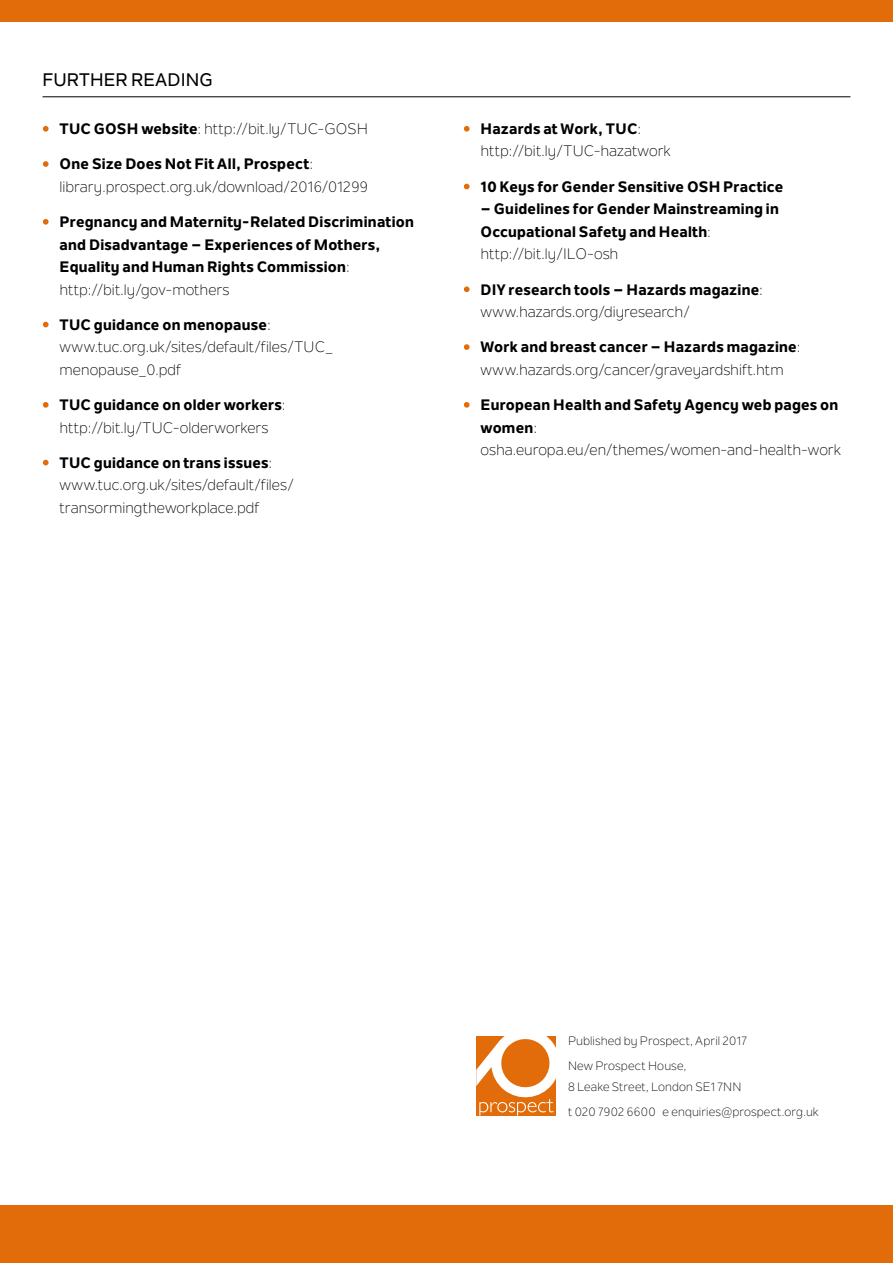
<style>
.page{position:relative;width:893px;height:1263px;background:#fff}
.page>*{position:absolute;margin:0;border:0;box-sizing:border-box;transform-origin:0 0}
.sub_headings{font:500 18px "Nolan Next";letter-spacing:.005em;color:#000}
.t1{font:15px/22.5px "Nolan Next";color:#000}
.t2{font:800 15px/22.5px "Nolan Next";letter-spacing:.015em;color:#000}
.published_by{font:12px/20.7px "Nolan Next";letter-spacing:.01em;color:#000}
.s1{color:#e36c0a}
.s2{font-weight:800}
.s3{font-weight:400;color:#e36c0a}
.s4{font-weight:400}
</style>
<div class="page">
<div style="left:0;top:0;width:893px;height:21px;background:#e36c0a"></div>
<div style="left:0;top:1206px;width:893px;height:57px;background:#e36c0a"></div>
<hr style="left:43px;top:97px;width:807px;height:1px;background:#000">
<svg style="left:43px;top:126px;width:6px;height:6px"></svg>
<svg style="left:43px;top:161px;width:6px;height:6px"></svg>
<svg style="left:43px;top:219px;width:6px;height:6px"></svg>
<svg style="left:43px;top:322px;width:6px;height:5px"></svg>
<svg style="left:43px;top:402px;width:6px;height:6px"></svg>
<svg style="left:43px;top:460px;width:6px;height:5px"></svg>
<svg style="left:464px;top:126px;width:5px;height:6px"></svg>
<svg style="left:464px;top:184px;width:5px;height:5px"></svg>
<svg style="left:464px;top:286px;width:5px;height:6px"></svg>
<svg style="left:464px;top:344px;width:5px;height:6px"></svg>
<svg style="left:464px;top:402px;width:5px;height:6px"></svg>
<svg style="left:476px;top:1036px;width:80px;height:79px"></svg>
<p class="sub_headings" style="left:43px;top:69px;width:172px">FURTHER READING</p>
<p class="t1" style="left:43px;top:117px;width:327px"><span class="s1">•</span> <span class="s2">TUC GOSH website</span>: http://bit.ly/TUC-GOSH</p>
<p class="t1" style="left:60px;top:153px;width:310px;text-indent:-17px"><span class="s1">•</span> <span class="s2">One Size Does Not Fit All, Prospect</span>: library.prospect.org.uk/download/2016/01299</p>
<p class="t2" style="left:60px;top:210px;width:356px;text-indent:-17px"><span class="s3">•</span> Pregnancy and Maternity-Related Discrimination and Disadvantage – Experiences of Mothers, Equality and Human Rights Commission<span class="s4">: http://bit.ly/gov-mothers</span></p>
<p class="t1" style="left:60px;top:313px;width:275px;text-indent:-17px"><span class="s1">•</span> <span class="s2">TUC guidance on menopause</span>: www.tuc.org.uk/sites/default/files/TUC_ menopause_0.pdf</p>
<p class="t1" style="left:43px;top:393px;width:245px;text-align:center"><span class="s1">•</span> <span class="s2">TUC guidance on older workers</span>: http://bit.ly/TUC-olderworkers</p>
<p class="t1" style="left:60px;top:451px;width:236px;text-indent:-17px"><span class="s1">•</span> <span class="s2">TUC guidance on trans issues</span>: www.tuc.org.uk/sites/default/files/ transormingtheworkplace.pdf</p>
<p class="t1" style="left:480px;top:117px;width:192px;text-indent:-17px"><span class="s1">•</span> <span class="s2">Hazards at Work, TUC</span>: http://bit.ly/TUC-hazatwork</p>
<p class="t2" style="left:463px;top:175px;width:321px"><span class="s3">•</span> 10 Keys for Gender Sensitive OSH Practice</p>
<p class="t2" style="left:480px;top:198px;width:300px">– Guidelines for Gender Mainstreaming in<br>Occupational Safety and Health<span class="s4">: http://bit.ly/ILO-osh</span></p>
<p class="t2" style="left:480px;top:278px;width:284px;text-indent:-17px"><span class="s3">•</span> DIY research tools – Hazards magazine<span class="s4">: www.hazards.org/diyresearch/</span></p>
<p class="t1" style="left:463px;top:336px;width:338px;text-align:center"><span class="s1">•</span> <span class="s2">Work and breast cancer – Hazards magazine</span>: www.hazards.org/cancer/graveyardshift.htm</p>
<p class="t1" style="left:480px;top:393px;width:362px;text-indent:-17px"><span class="s1">•</span> <span class="s2">European Health and Safety Agency web pages on women</span>: osha.europa.eu/en/themes/women-and-health-work</p>
<p class="published_by" style="left:568px;top:1030px;width:180px">Published by Prospect, April 2017</p>
<p class="published_by" style="left:568px;top:1055px;width:175px">New Prospect House,<br>8 Leake Street, London SE1 7NN</p>
<p class="published_by" style="left:568px;top:1101px;width:252px">t 020 7902 6600 e enquiries@prospect.org.uk</p>
</div>
